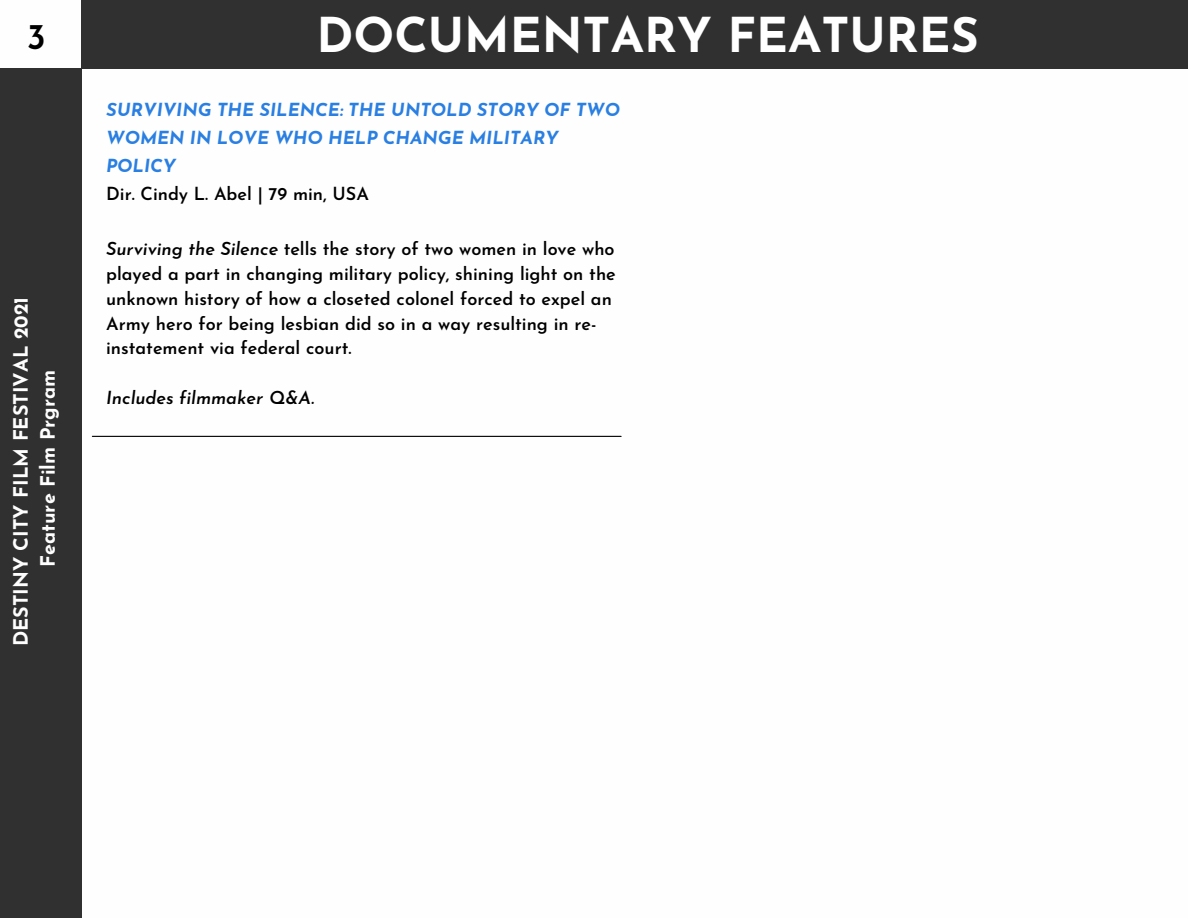
<style>
.page{position:relative;width:1188px;height:918px;background:#fff}
.page>*{position:absolute;margin:0;border:0;box-sizing:border-box;transform-origin:0 0}
.t1{font:700 48px "Josefin Sans";color:#fff}
.t2{font:600 36.3px "Josefin Sans";color:#000}
.t3{font:700 19.8px "Josefin Sans";color:#fefefe}
.t4{font:600 18px/24.8px "Josefin Sans";color:#000}
.t5{font:italic 700 18px/28.2px "Josefin Sans";color:#297fe2}
.t6{font:italic 600 18px "Josefin Sans";color:#000}
.s1{font-style:italic}
</style>
<div class="page">
<div style="left:0;top:69px;width:81px;height:849px;background:#303030"></div>
<div style="left:81px;top:0;width:1107px;height:69px;background:#303030"></div>
<hr style="left:92px;top:436px;width:529px;height:1px;background:#000">
<p class="t2" style="left:27px;top:22px;width:21px">3</p>
<p class="t3" style="left:13px;top:646px;width:351px;rotate:-90deg">DESTINY CITY FILM FESTIVAL 2021</p>
<p class="t3" style="left:40px;top:567px;width:199px;rotate:-90deg">Feature Film Prgram</p>
<p class="t1" style="left:317px;top:16px;width:664px">DOCUMENTARY FEATURES</p>
<p class="t5" style="left:106px;top:97px;width:515px">SURVIVING THE SILENCE: THE UNTOLD STORY OF TWO<br>WOMEN IN LOVE WHO HELP CHANGE MILITARY<br>POLICY</p>
<p class="t4" style="left:106px;top:183px;width:264px">Dir. Cindy L. Abel | 79 min, USA</p>
<p class="t4" style="left:106px;top:239px;width:511px"><span class="s1">Surviving the Silence</span> tells the story of two women in love who played a part in changing military policy, shining light on the unknown history of how a closeted colonel forced to expel an Army hero for being lesbian did so in a way resulting in re&shy;instatement via federal court.</p>
<p class="t6" style="left:106px;top:390px;width:209px">Includes filmmaker Q&amp;A.</p>
</div>
